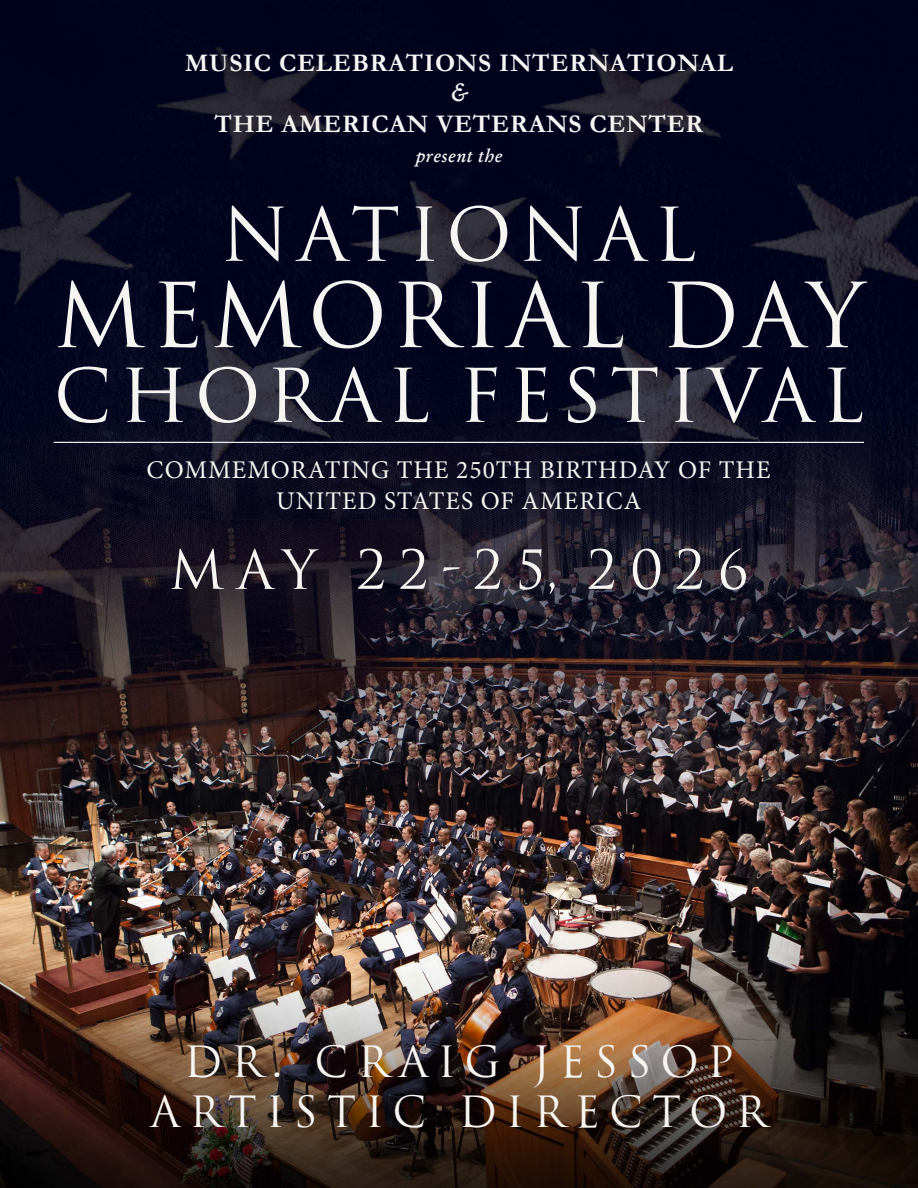
<style>
.page{position:relative;width:918px;height:1188px;background:#fff}
.page>*{position:absolute;margin:0;border:0;box-sizing:border-box;transform-origin:0 0}
.t1{font:87px "Trajan";letter-spacing:.07em;color:#f7f5f2}
.t2{font:72px "Trajan";letter-spacing:.11em;color:#f7f5f2}
.t3{font:52.5px "Trajan";letter-spacing:.22em;color:#f7f5f2}
.t4{font:42px "Trajan";letter-spacing:.22em;color:#f7f5f2}
.t5{font:700 25.5px "Garamond";letter-spacing:.03em;color:#f7f5f2}
.t6{font:25.5px/30.6px "Minion Pro";letter-spacing:.04em;color:#f7f5f2;text-align:center}
.t7{font:25.5px "Garamond Kursiv Halbfett";color:#f7f5f2}
.t8{font:18px "Garamond Kursiv Halbfett";letter-spacing:.03em;color:#f7f5f2}
</style>
<div class="page">
<img style="left:0;top:0;width:918px;height:1188px">
<hr style="left:54px;top:442px;width:810px;height:1px;background:#fff">
<p class="t5" style="left:185px;top:45px;width:549px">MUSIC CELEBRATIONS INTERNATIONAL</p>
<p class="t7" style="left:450px;top:76px;width:19px">&amp;</p>
<p class="t5" style="left:215px;top:106px;width:490px">THE AMERICAN VETERANS CENTER</p>
<p class="t8" style="left:415px;top:145px;width:89px">present the</p>
<p class="t2" style="left:221px;top:191px;width:477px">NATIONAL</p>
<p class="t1" style="left:54px;top:263px;width:812px">MEMORIAL DAY</p>
<p class="t2" style="left:54px;top:352px;width:812px">CHORAL FESTIVAL</p>
<p class="t6" style="left:147px;top:455px;width:626px">COMMEMORATING THE 250TH BIRTHDAY OF THE<br>UNITED STATES OF AMERICA</p>
<p class="t3" style="left:169px;top:538px;width:582px">MAY 22-25, 2026</p>
<p class="t4" style="left:184px;top:1037px;width:552px">DR. CRAIG JESSOP</p>
<p class="t4" style="left:151px;top:1087px;width:618px">ARTISTIC DIRECTOR</p>
</div>
